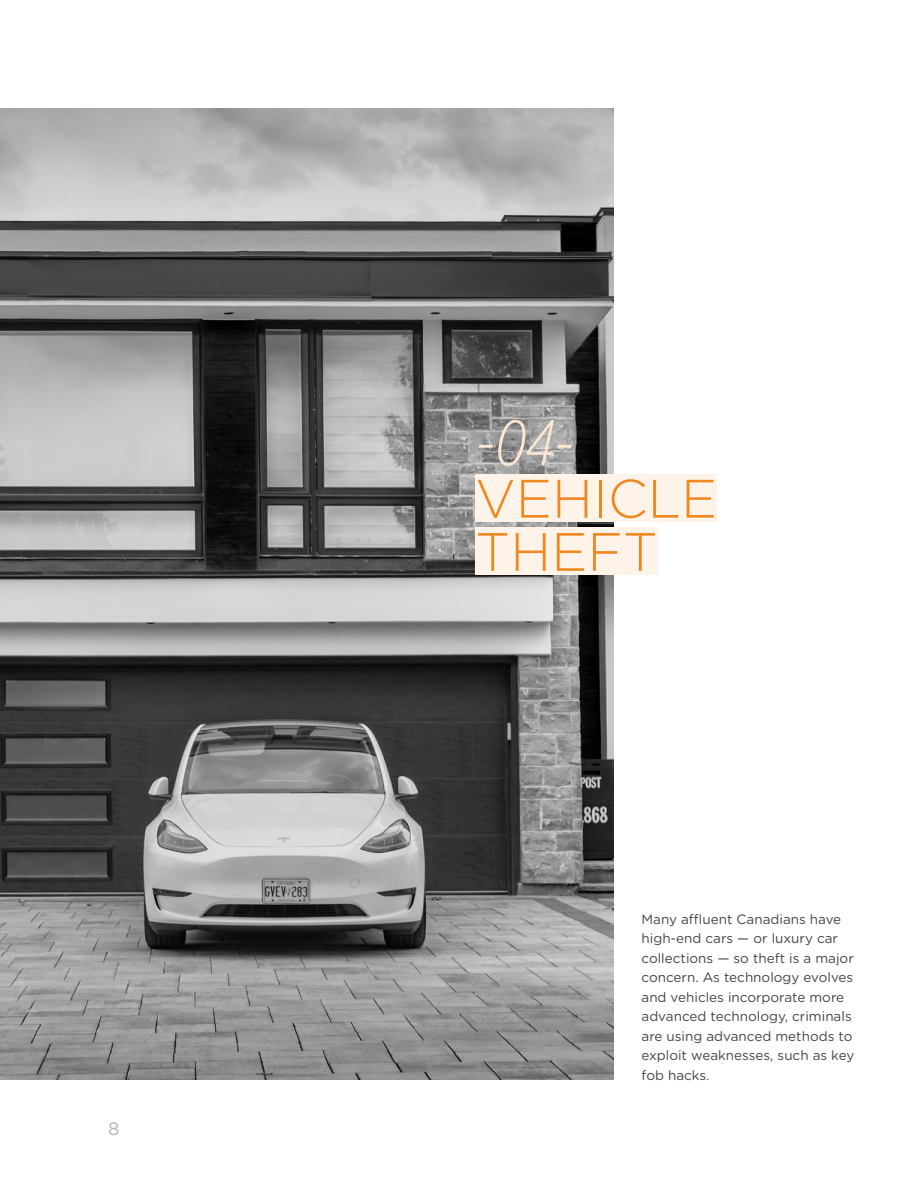
<style>
.page{position:relative;width:918px;height:1188px;background:#fff}
.page>*{position:absolute;margin:0;border:0;box-sizing:border-box;transform-origin:0 0}
.chapter_heading_-_no{font:italic 300 64.2px "Gotham X Narrow";color:#fce7d2}
.Chapter_heading{font:300 54px/53.2px "Gotham";color:#f0871f}
.t1{font:18px "Gotham";color:#b4b5b5}
.Body_Copy_after{font:13.5px/19.5px "Gotham Rounded";color:#424545}
</style>
<div class="page">
<img style="left:0;top:108px;width:613px;height:972px">
<div style="left:475px;top:474px;width:242px;height:48px;background:#fdf3e9"></div>
<div style="left:475px;top:528px;width:183px;height:47px;background:#fdf3e9"></div>
<h3 class="t1" style="left:108px;top:1117px;width:13px">8</h3>
<p class="chapter_heading_-_no" style="left:475px;top:405px;width:100px">-04-</p>
<p class="Chapter_heading" style="left:475px;top:470px;width:243px">VEHICLE<br>THEFT</p>
<p class="Body_Copy_after" style="left:642px;top:909px;width:214px">Many affluent Canadians have high-end cars — or luxury car collections — so theft is a major concern. As technology evolves and vehicles incorporate more advanced technology, criminals are using advanced methods to exploit weaknesses, such as key fob hacks.</p>
</div>
